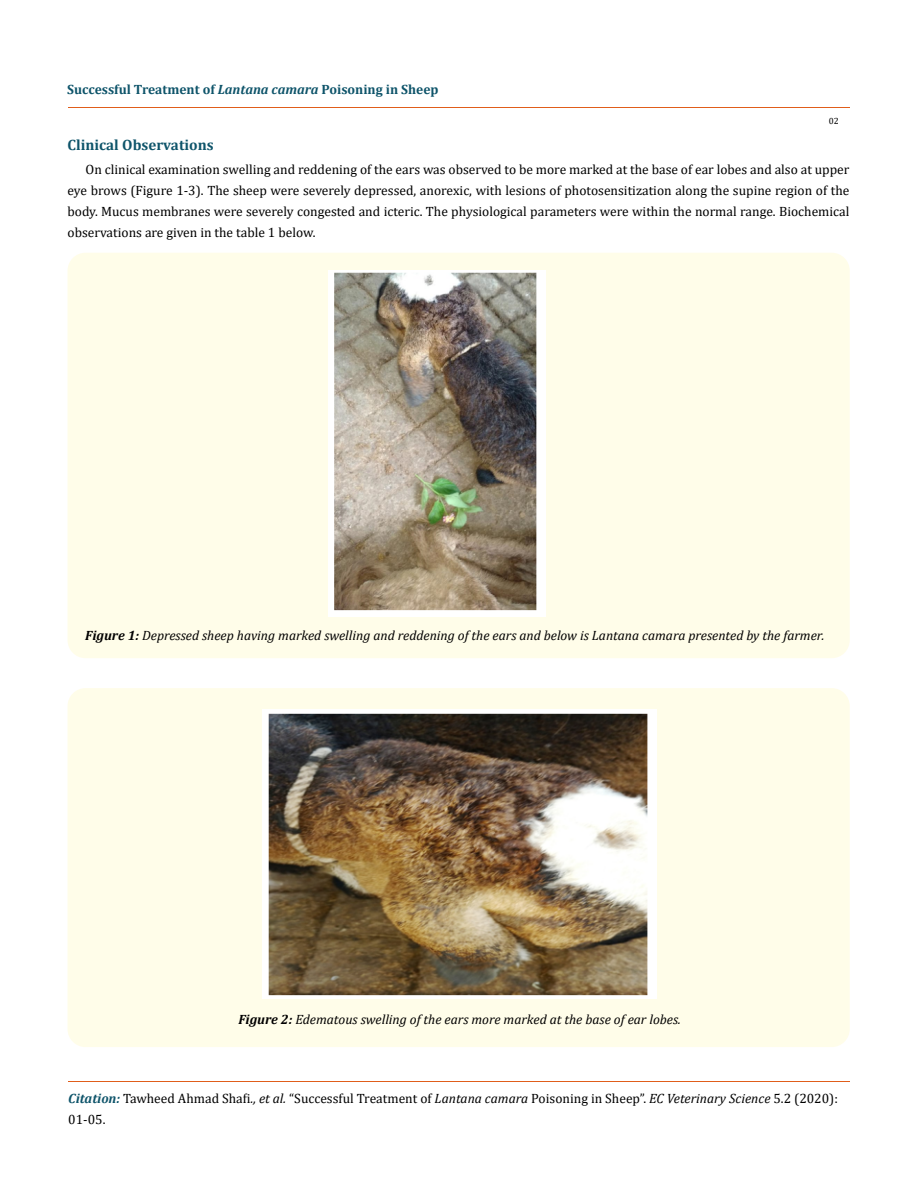
<style>
.page{position:relative;width:917px;height:1188px;background:#fff}
.page>*{position:absolute;margin:0;border:0;box-sizing:border-box;transform-origin:0 0}
.t1{font:700 15px "Cambria";color:#0e546a}
.t2{font:13.5px/21px "Cambria";color:#000}
.t3{font:italic 13.5px "Cambria";color:#000}
.t4{font:700 13.5px "Cambria";color:#0e546a}
.t5{font:9px "Cambria";color:#000}
.s1{font-style:italic}
.s2{font-weight:700}
.s3{font-weight:700;font-style:italic;color:#0e546a}
</style>
<div class="page">
<hr style="left:68px;top:108px;width:781px;height:1px;background:#e05d1a">
<hr style="left:68px;top:1082px;width:781px;height:1px;background:#e05d1a">
<div style="left:68px;top:253px;width:781px;height:405px;background:#fffde9;border-radius:18px"></div>
<img style="left:329px;top:271px;width:216px;height:346px">
<div style="left:68px;top:688px;width:781px;height:359px;background:#fffde9;border-radius:18px"></div>
<img style="left:262px;top:710px;width:394px;height:288px">
<p class="t4" style="left:67px;top:80px;width:373px">Successful Treatment of <span class="s1">Lantana camara</span> Poisoning in Sheep</p>
<p class="t5" style="left:828px;top:116px;width:11px">02</p>
<p class="t1" style="left:68px;top:135px;width:148px">Clinical Observations</p>
<p class="t2" style="left:68px;top:159px;width:783px;text-align:justify;text-indent:18px">On clinical examination swelling and reddening of the ears was observed to be more marked at the base of ear lobes and also at upper eye brows (Figure 1-3). The sheep were severely depressed, anorexic, with lesions of photosensitization along the supine region of the body. Mucus membranes were severely congested and icteric. The physiological parameters were within the normal range. Biochemical observations are given in the table 1 below.</p>
<p class="t3" style="left:85px;top:625px;width:740px"><span class="s2">Figure 1:</span> Depressed sheep having marked swelling and reddening of the ears and below is Lantana camara presented by the farmer.</p>
<p class="t3" style="left:238px;top:1010px;width:444px"><span class="s2">Figure 2:</span> Edematous swelling of the ears more marked at the base of ear lobes.</p>
<p class="t2" style="left:68px;top:1088px;width:771px"><span class="s3">Citation:</span> Tawheed Ahmad Shafi<span class="s1">., et al.</span> “Successful Treatment of <span class="s1">Lantana camara</span> Poisoning in Sheep”. <span class="s1">EC Veterinary Science</span> 5.2 (2020):<br>01-05.</p>
</div>
